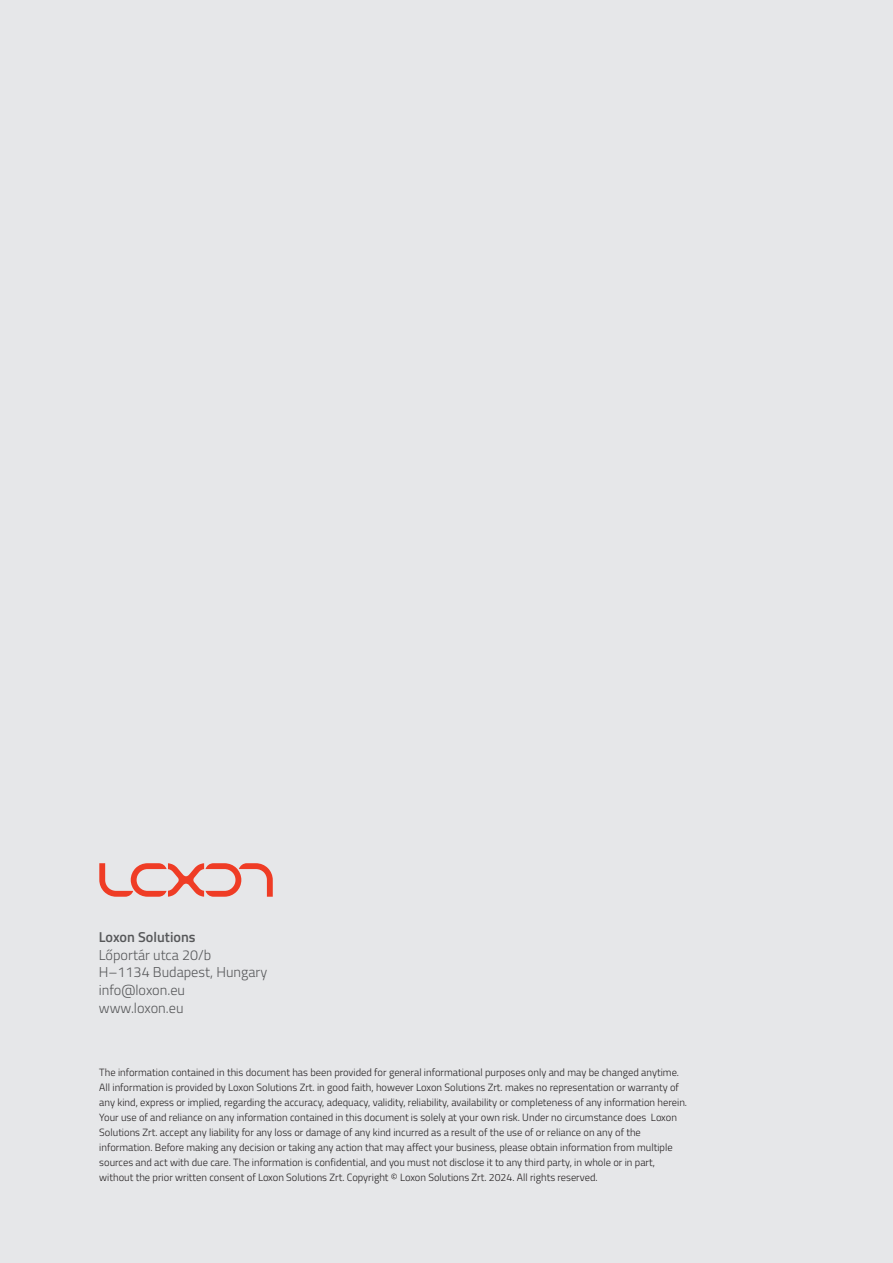
<style>
.page{position:relative;width:893px;height:1263px;background:#e6e7e9}
.page>*{position:absolute;margin:0;border:0;box-sizing:border-box;transform-origin:0 0}
.t1{font:300 14.25px/17.7px "Titillium Web";color:#57585a}
.t2{font:600 14.25px "Titillium Web";color:#57585a}
.t3{font:300 10.5px/15px "Titillium Web";color:#231f20}
</style>
<div class="page">
<svg style="left:99px;top:863px;width:174px;height:34px"></svg>
<h1 class="t2" style="left:99px;top:926px;width:98px">Loxon Solutions</h1>
<h1 class="t1" style="left:99px;top:945px;width:170px">Lőportár utca 20/b<br>H–1134 Budapest, Hungary info@loxon.eu www.loxon.eu</h1>
<p class="t3" style="left:99px;top:1064px;width:589px">The information contained in this document has been provided for general informational purposes only and may be changed anytime.<br>All information is provided by Loxon Solutions Zrt. in good faith, however Loxon Solutions Zrt. makes no representation or warranty of any kind, express or implied, regarding the accuracy, adequacy, validity, reliability, availability or completeness of any information herein.<br>Your use of and reliance on any information contained in this document is solely at your own risk. Under no circumstance does Loxon Solutions Zrt. accept any liability for any loss or damage of any kind incurred as a result of the use of or reliance on any of the information. Before making any decision or taking any action that may affect your business, please obtain information from multiple sources and act with due care. The information is confidential, and you must not disclose it to any third party, in whole or in part, without the prior written consent of Loxon Solutions Zrt. Copyright © Loxon Solutions Zrt. 2024. All rights reserved.</p>
</div>
